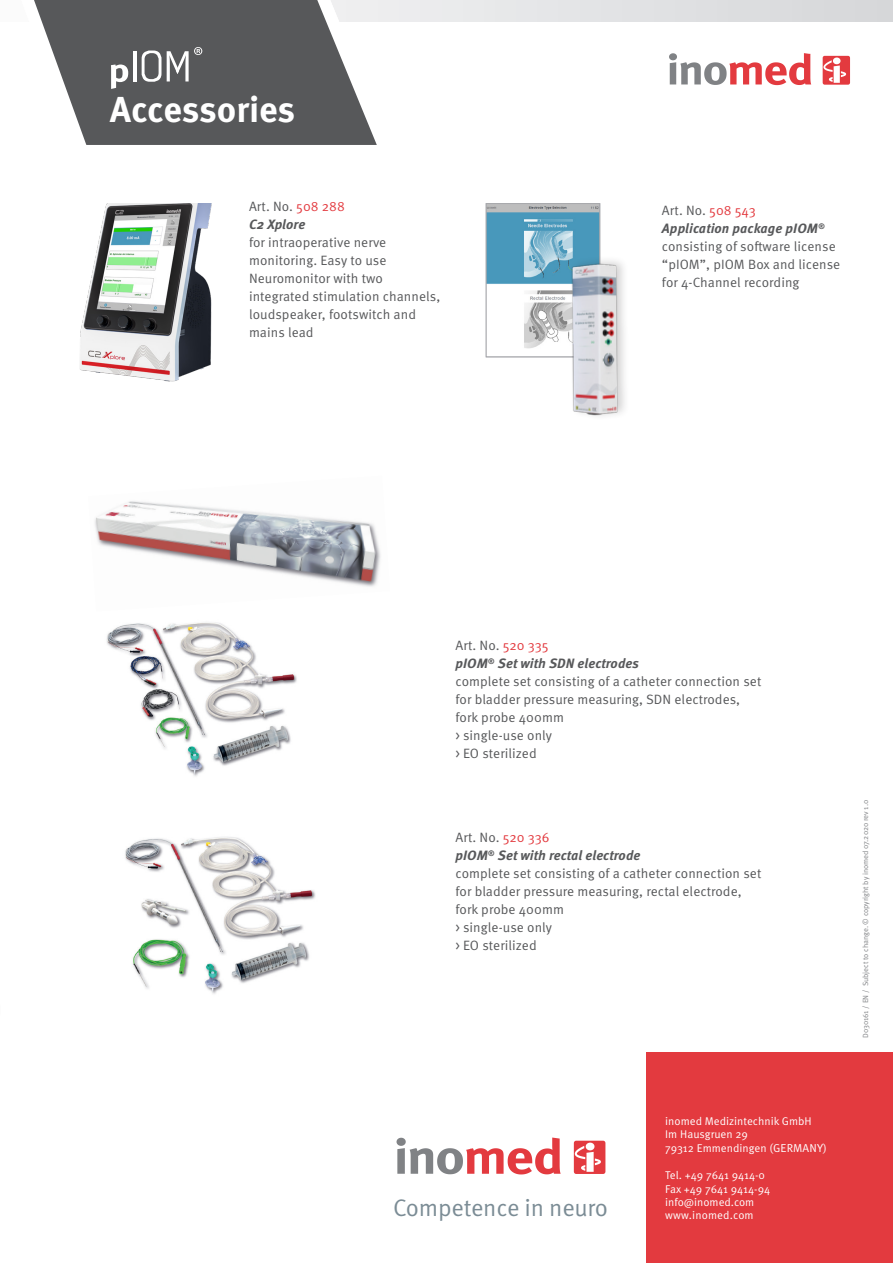
<style>
.page{position:relative;width:893px;height:1263px;background:#fff}
.page>*{position:absolute;margin:0;border:0;box-sizing:border-box;transform-origin:0 0}
.t1{font:700 36px "Meta Pro";letter-spacing:-.005em;color:#fff}
.t2{font:24px "Meta Pro Norm";letter-spacing:-.01em;color:#7b8c95}
.t3{font:13.5px/18px "Meta Pro Norm";letter-spacing:.005em;color:#57585a}
.t4{font:italic 700 13.5px "Meta Pro";letter-spacing:.005em;color:#57585a}
.t5{font:11.25px/13.6px "Meta Pro Norm";color:#fff}
.t6{font:7.5px "Meta Pro Norm";color:#808285}
.s1{color:#e33a3f}
.s2{font-size:11.55px}
</style>
<div class="page">
<div style="left:0;top:0;width:893px;height:22px;background:#e1e2e4"></div>
<svg style="left:574px;top:1141px;width:31px;height:33px"></svg>
<svg style="left:396px;top:1137px;width:165px;height:37px"></svg>
<svg style="left:823px;top:56px;width:27px;height:29px"></svg>
<svg style="left:669px;top:53px;width:142px;height:32px"></svg>
<div style="left:646px;top:1052px;width:247px;height:211px;background:#e33a3f"></div>
<svg style="left:0;top:0;width:404px;height:145px"></svg>
<img style="left:125px;top:837px;width:191px;height:157px">
<img style="left:95px;top:501px;width:286px;height:86px">
<img style="left:106px;top:622px;width:191px;height:154px">
<img style="left:488px;top:205px;width:110px;height:144px">
<div style="left:486px;top:203px;width:114px;height:154px;border:1px solid #a8a9ad"></div>
<img style="left:80px;top:203px;width:132px;height:179px">
<div style="left:569px;top:255px;width:61px;height:167px;background:#231f20;opacity:.2"></div>
<img style="left:569px;top:263px;width:52px;height:155px">
<svg style="left:111px;top:65px;width:17px;height:24px"></svg>
<hr style="left:133px;top:51px;width:3px;height:30px;background:#fff">
<svg style="left:142px;top:51px;width:19px;height:31px"></svg>
<svg style="left:167px;top:47px;width:35px;height:34px"></svg>
<h1 class="t1" style="left:110px;top:81px;width:187px">Accessories</h1>
<p class="t3" style="left:249px;top:197px;width:97px">Art. No. <span class="s1">508 288</span></p>
<p class="t4" style="left:249px;top:214px;width:58px">C2 Xplore</p>
<p class="t3" style="left:249px;top:233px;width:193px">for intraoperative nerve monitoring. Easy to use<br>Neuromonitor with two integrated stimulation channels, loudspeaker, footswitch and mains lead</p>
<p class="t3" style="left:662px;top:201px;width:95px">Art. No. <span class="s1">508 543</span></p>
<p class="t4" style="left:662px;top:218px;width:164px">Application package pIOM<sup>®</sup></p>
<p class="t3" style="left:662px;top:237px;width:180px">consisting of software license “pIOM”, pIOM Box and license for 4-Channel recording</p>
<p class="t3" style="left:455px;top:636px;width:95px">Art. No. <span class="s1">520 335</span></p>
<p class="t4" style="left:455px;top:653px;width:185px">pIOM<sup>®</sup> Set with SDN electrodes</p>
<p class="t3" style="left:455px;top:672px;width:307px">complete set consisting of a catheter connection set for bladder pressure measuring, SDN electrodes, fork probe 400mm<br>&gt; single-use only<br>&gt; EO sterilized</p>
<p class="t3" style="left:455px;top:828px;width:96px">Art. No. <span class="s1">520 336</span></p>
<p class="t4" style="left:455px;top:845px;width:186px">pIOM<sup>®</sup> Set with rectal electrode</p>
<p class="t3" style="left:455px;top:864px;width:307px">complete set consisting of a catheter connection set for bladder pressure measuring, rectal electrode, fork probe 400mm<br>&gt; single-use only<br>&gt; EO sterilized</p>
<h2 class="t2" style="left:393px;top:1190px;width:217px">Competence in neuro</h2>
<p class="t5" style="left:665px;top:1113px;width:163px">inomed Medizintechnik GmbH<br>Im Hausgruen 29<br>79312 Emmendingen (<span class="s2">GERMANY</span>)</p>
<p class="t5" style="left:665px;top:1168px;width:106px">Tel. +49 7641 9414-0<br>Fax +49 7641 9414-94 info@inomed.com</p>
<p class="t5" style="left:665px;top:1208px;width:90px">www.inomed.com</p>
<p class="t6" style="left:860px;top:1038px;width:240px;rotate:-90deg">D030161 / EN / Subject to change. © copyright by inomed 07.2020 rev 1.0</p>
</div>
